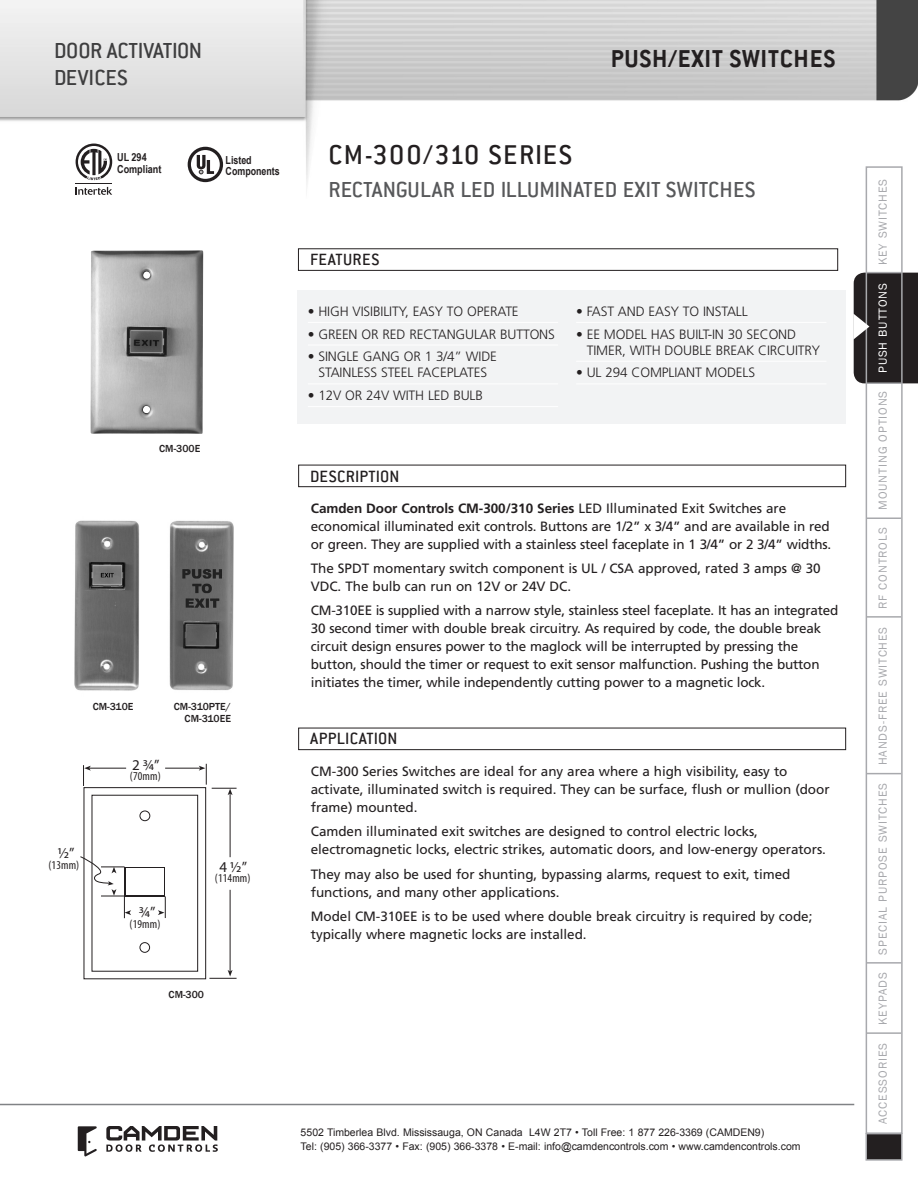
<style>
.page{position:relative;width:918px;height:1188px;background:#fff}
.page>*{position:absolute;margin:0;border:0;box-sizing:border-box;transform-origin:0 0}
.N-SS-H1{font:500 30px "Conduit ITC";letter-spacing:.05em;color:#231f20}
.N-SS-H_Top_page{font:700 27px "Conduit ITC";letter-spacing:.03em;color:#231f20}
.N-SS-H2__80_GRAY{font:500 24px "Conduit ITC";letter-spacing:.005em;color:#57585a}
.t1{font:500 24px/27px "Conduit ITC";letter-spacing:-.01em;color:#3e3e3f}
.N-SS-H3__inside_whit{font:500 18px "Conduit ITC";letter-spacing:.015em;color:#231f20}
.t2{font:15px "Myriad Pro";color:#231f20}
.N-SS-Body_Text{font:13.5px/18px "Frutiger";letter-spacing:-.005em;color:#231f20}
._1N-SS-Specifiaction{font:300 13.5px/16.2px "Frutiger";letter-spacing:-.01em;color:#231f20;text-align:center}
.t3{font:12px "Franklin Gothic";letter-spacing:.075em;color:#a8a9ad}
.t4{font:condensed 12px "Myriad Pro";letter-spacing:.01em;color:#231f20}
.t5{font:12px "Franklin Gothic";letter-spacing:.075em;color:#fff}
.t6{font:700 11.1px/10.8px "Arial";color:#231f20;scale:.8 1}
.t7{font:700 11.1px/11.7px "Arial Narrow";color:#231f20}
.t8{font:10.5px/13.5px "Arial";color:#231f20}
.N-SS-Image_Descripti{font:500 10.5px/12.6px "Franklin Gothic";color:#231f20;text-align:right}
.s1{font-weight:700}
</style>
<div class="page">
<img style="left:0;top:0;width:918px;height:202px">
<hr style="left:867px;top:773px;width:34px;height:1px;background:#a8a9ad">
<hr style="left:867px;top:962px;width:34px;height:2px;background:#a8a9ad">
<hr style="left:867px;top:1032px;width:34px;height:2px;background:#a8a9ad">
<hr style="left:867px;top:272px;width:34px;height:1px;background:#a8a9ad">
<hr style="left:867px;top:382px;width:34px;height:2px;background:#a8a9ad">
<hr style="left:867px;top:616px;width:34px;height:2px;background:#a8a9ad">
<hr style="left:867px;top:518px;width:34px;height:1px;background:#a8a9ad">
<div style="left:866px;top:1134px;width:36px;height:26px;background:#231f20"></div>
<div style="left:865px;top:1133px;width:38px;height:28px;border:2px solid #a8a9ad"></div>
<svg style="left:106px;top:1126px;width:112px;height:26px"></svg>
<svg style="left:78px;top:1126px;width:19px;height:31px"></svg>
<hr style="left:0;top:1104px;width:854px;height:1px;background:#808285">
<div style="left:866px;top:166px;width:37px;height:968px;border:2px solid #a8a9ad"></div>
<svg style="left:853px;top:273px;width:65px;height:110px;background:#332f30"></svg>
<div style="left:297px;top:290px;width:549px;height:134px;background:#f2f3f4"></div>
<div style="left:298px;top:465px;width:548px;height:22px;border:1px solid #231f20"></div>
<div style="left:298px;top:728px;width:548px;height:22px;border:1px solid #231f20"></div>
<hr style="left:308px;top:322px;width:250px;height:1px;background:#fff">
<hr style="left:308px;top:345px;width:250px;height:1px;background:#fff">
<hr style="left:308px;top:384px;width:250px;height:1px;background:#fff">
<hr style="left:308px;top:406px;width:250px;height:1px;background:#fff">
<hr style="left:576px;top:322px;width:250px;height:1px;background:#fff">
<hr style="left:576px;top:361px;width:250px;height:1px;background:#fff">
<hr style="left:576px;top:384px;width:250px;height:1px;background:#fff">
<img style="left:90px;top:250px;width:113px;height:184px">
<img style="left:169px;top:520px;width:65px;height:170px">
<div style="left:84px;top:787px;width:122px;height:192px;border:1px solid #231f20"></div>
<div style="left:92px;top:795px;width:106px;height:177px;border:1px solid #231f20"></div>
<div style="left:140px;top:811px;width:10px;height:10px;border:1px solid #231f20;border-radius:50%"></div>
<div style="left:140px;top:942px;width:10px;height:11px;border:1px solid #231f20;border-radius:50%"></div>
<div style="left:125px;top:867px;width:40px;height:29px;background:#231f20"></div>
<div style="left:126px;top:868px;width:38px;height:27px;background:#fff"></div>
<hr style="left:165px;top:768px;width:36px;height:1px;background:#231f20">
<svg style="left:83px;top:765px;width:8px;height:21px"></svg>
<svg style="left:158px;top:896px;width:8px;height:22px"></svg>
<hr style="left:88px;top:768px;width:38px;height:1px;background:#231f20">
<svg style="left:199px;top:764px;width:38px;height:31px"></svg>
<hr style="left:230px;top:793px;width:1px;height:64px;background:#231f20">
<svg style="left:209px;top:970px;width:28px;height:9px"></svg>
<hr style="left:230px;top:890px;width:1px;height:82px;background:#231f20">
<svg style="left:80px;top:856px;width:51px;height:62px"></svg>
<img style="left:74px;top:520px;width:66px;height:171px">
<svg style="left:188px;top:147px;width:35px;height:35px"></svg>
<div style="left:298px;top:248px;width:540px;height:23px;border:1px solid #231f20"></div>
<svg style="left:76px;top:187px;width:36px;height:8px"></svg>
<hr style="left:76px;top:183px;width:36px;height:1px;background:#231f20">
<svg style="left:76px;top:144px;width:36px;height:36px"></svg>
<h3 class="t1" style="left:54px;top:37px;width:150px">DOOR ACTIVATION<br>DEVICES</h3>
<p class="N-SS-H_Top_page" style="left:611px;top:43px;width:226px">PUSH/EXIT SWITCHES</p>
<p class="t7" style="left:117px;top:151px;width:46px">UL 294<br>Compliant</p>
<p class="t6" style="left:226px;top:155px;width:69px">Listed<br>Components</p>
<p class="N-SS-Image_Descripti" style="left:159px;top:443px;width:43px">CM-300E</p>
<p class="N-SS-Image_Descripti" style="left:93px;top:700px;width:42px">CM-310E</p>
<p class="N-SS-Image_Descripti" style="left:174px;top:700px;width:59px">CM-310PTE/<br>CM-310EE</p>
<p class="t2" style="left:132px;top:755px;width:29px">2 ¾”</p>
<p class="t4" style="left:130px;top:769px;width:32px">(70mm)</p>
<p class="t2" style="left:58px;top:844px;width:18px">½”</p>
<p class="t4" style="left:48px;top:857px;width:32px">(13mm)</p>
<p class="t2" style="left:139px;top:903px;width:18px">¾”</p>
<p class="t4" style="left:130px;top:916px;width:32px">(19mm)</p>
<p class="t2" style="left:219px;top:857px;width:29px">4 ½”</p>
<p class="t4" style="left:215px;top:871px;width:37px">(114mm)</p>
<p class="N-SS-Image_Descripti" style="left:169px;top:989px;width:37px">CM-300</p>
<p class="N-SS-H1" style="left:328px;top:137px;width:245px">CM-300/310 SERIES</p>
<p class="N-SS-H2__80_GRAY" style="left:328px;top:176px;width:429px">RECTANGULAR LED ILLUMINATED EXIT SWITCHES</p>
<p class="N-SS-H3__inside_whit" style="left:310px;top:250px;width:71px">FEATURES</p>
<p class="_1N-SS-Specifiaction" style="left:308px;top:303px;width:212px">• HIGH VISIBILITY, EASY TO OPERATE</p>
<p class="_1N-SS-Specifiaction" style="left:308px;top:326px;width:249px">• GREEN OR RED RECTANGULAR BUTTONS</p>
<p class="_1N-SS-Specifiaction" style="left:308px;top:348px;width:191px">• SINGLE GANG OR 1 3/4” WIDE<br>STAINLESS STEEL FACEPLATES</p>
<p class="_1N-SS-Specifiaction" style="left:308px;top:387px;width:177px">• 12V OR 24V WITH LED BULB</p>
<p class="_1N-SS-Specifiaction" style="left:576px;top:303px;width:173px">• FAST AND EASY TO INSTALL</p>
<p class="_1N-SS-Specifiaction" style="left:587px;top:326px;width:235px;text-align:left;text-indent:-11px">• EE MODEL HAS BUILT-IN 30 SECOND<br>TIMER, WITH DOUBLE BREAK CIRCUITRY</p>
<p class="_1N-SS-Specifiaction" style="left:576px;top:365px;width:181px">• UL 294 COMPLIANT MODELS</p>
<p class="N-SS-H3__inside_whit" style="left:310px;top:466px;width:91px">DESCRIPTION</p>
<p class="N-SS-Body_Text" style="left:311px;top:499px;width:522px"><span class="s1">Camden Door Controls CM-300/310 Series</span> LED Illuminated Exit Switches are economical illuminated exit controls. Buttons are 1/2” x 3/4” and are available in red or green. They are supplied with a stainless steel faceplate in 1 3/4” or 2 3/4” widths.</p>
<p class="N-SS-Body_Text" style="left:311px;top:559px;width:511px">The SPDT momentary switch component is UL / CSA approved, rated 3 amps @ 30<br>VDC. The bulb can run on 12V or 24V DC.</p>
<p class="N-SS-Body_Text" style="left:311px;top:602px;width:529px">CM-310EE is supplied with a narrow style, stainless steel faceplate. It has an integrated 30 second timer with double break circuitry. As required by code, the double break circuit design ensures power to the maglock will be interrupted by pressing the button, should the timer or request to exit sensor malfunction. Pushing the button initiates the timer, while independently cutting power to a magnetic lock.</p>
<p class="N-SS-H3__inside_whit" style="left:310px;top:729px;width:89px">APPLICATION</p>
<p class="N-SS-Body_Text" style="left:311px;top:762px;width:520px">CM-300 Series Switches are ideal for any area where a high visibility, easy to activate, illuminated switch is required. They can be surface, flush or mullion (door frame) mounted.</p>
<p class="N-SS-Body_Text" style="left:311px;top:822px;width:517px">Camden illuminated exit switches are designed to control electric locks, electromagnetic locks, electric strikes, automatic doors, and low-energy operators.</p>
<p class="N-SS-Body_Text" style="left:311px;top:865px;width:481px">They may also be used for shunting, bypassing alarms, request to exit, timed functions, and many other applications.</p>
<p class="N-SS-Body_Text" style="left:311px;top:907px;width:503px">Model CM-310EE is to be used where double break circuitry is required by code; typically where magnetic locks are installed.</p>
<p class="t8" style="left:301px;top:1126px;width:501px">5502 Timberlea Blvd. Mississauga, ON Canada L4W 2T7 • Toll Free: 1 877 226-3369 (CAMDEN9)<br>Tel: (905) 366-3377 • Fax: (905) 366-3378 • E-mail: info@camdencontrols.com • www.camdencontrols.com</p>
<p class="t3" style="left:875px;top:265px;width:88px;rotate:-90deg">KEY SWITCHES</p>
<p class="t5" style="left:875px;top:373px;width:91px;rotate:-90deg">PUSH BUTTONS</p>
<p class="t3" style="left:875px;top:510px;width:121px;rotate:-90deg">MOUNTING OPTIONS</p>
<p class="t3" style="left:875px;top:609px;width:83px;rotate:-90deg">RF CONTROLS</p>
<p class="t3" style="left:875px;top:765px;width:140px;rotate:-90deg">HANDS-FREE SWITCHES</p>
<p class="t3" style="left:875px;top:955px;width:173px;rotate:-90deg">SPECIAL PURPOSE SWITCHES</p>
<p class="t3" style="left:875px;top:1025px;width:54px;rotate:-90deg">KEYPADS</p>
<p class="t3" style="left:875px;top:1124px;width:82px;rotate:-90deg">ACCESSORIES</p>
</div>
